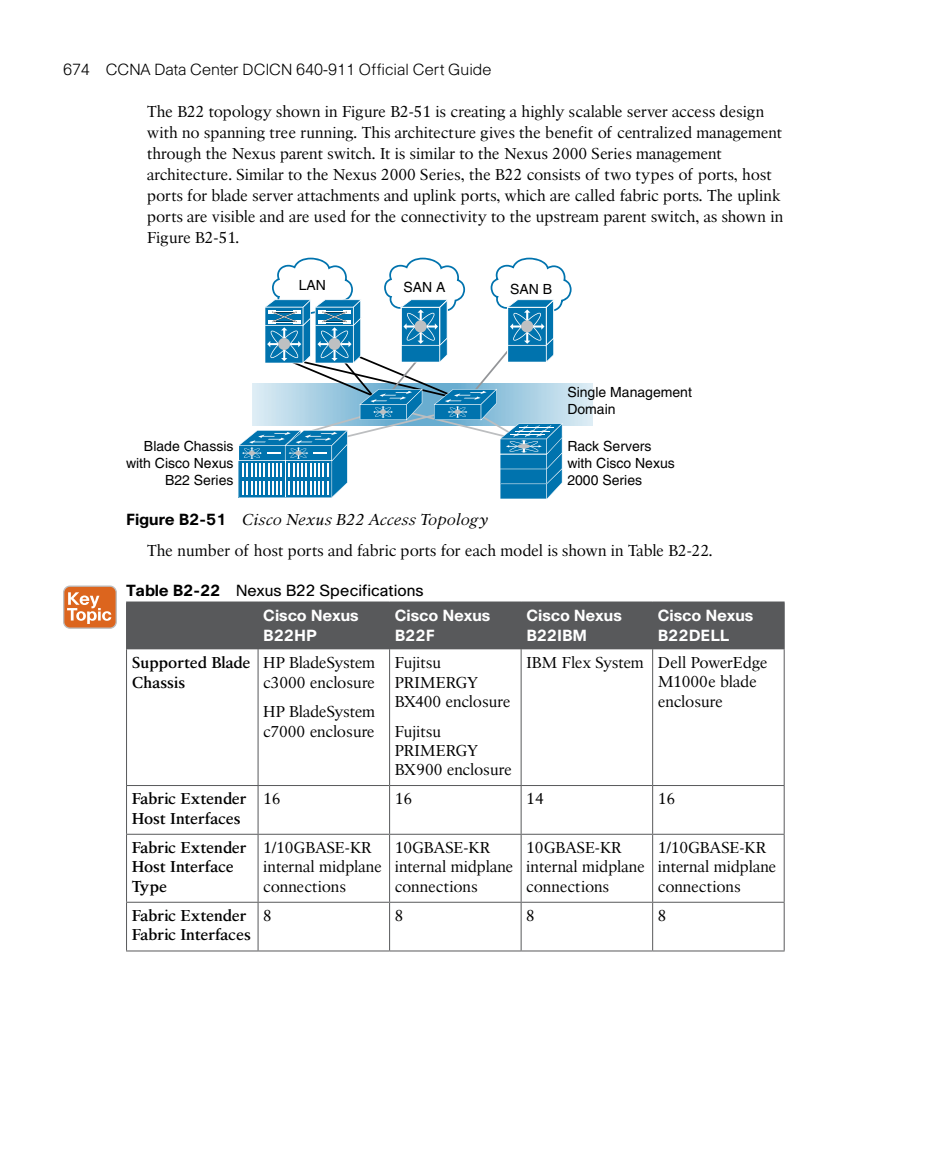
<style>
.page{position:relative;width:930px;height:1150px;background:#fff}
.page>*{position:absolute;margin:0;border:0;box-sizing:border-box;transform-origin:0 0}
.t1{font:15.75px/19.2px "Cisco Serif";color:#000}
.t2{font:700 15.75px/19.2px "Cisco Serif";color:#000}
.t3{font:700 15.75px/19.2px "Cisco";color:#fff}
.t4{font:300 15.75px "Cisco";color:#000}
.t5{font:15.75px/25px "Cisco";color:#000}
.t6{font:14px/16.8px "Helvetica";color:#000}
.s1{font-family:"Cisco";font-weight:700}
.s2{font-style:italic}
.s3{font-weight:700}
.s4{font-weight:700;color:#fff}
</style>
<div class="page">
<hr style="left:572px;top:383px;width:2px;height:43px;background:#cee4ef">
<hr style="left:574px;top:383px;width:1px;height:43px;background:#cfe5f0">
<hr style="left:575px;top:383px;width:1px;height:43px;background:#d1e6f0">
<hr style="left:576px;top:383px;width:2px;height:43px;background:#d2e6f0">
<hr style="left:578px;top:383px;width:2px;height:43px;background:#d3e7f2">
<hr style="left:580px;top:383px;width:2px;height:43px;background:#d4e8f2">
<hr style="left:582px;top:383px;width:1px;height:43px;background:#d6e9f3">
<hr style="left:583px;top:383px;width:1px;height:43px;background:#d7eaf3">
<hr style="left:584px;top:383px;width:2px;height:43px;background:#d8eaf4">
<hr style="left:586px;top:383px;width:1px;height:43px;background:#d9eaf4">
<hr style="left:587px;top:383px;width:1px;height:43px;background:#dbebf4">
<hr style="left:588px;top:383px;width:2px;height:43px;background:#dcecf5">
<hr style="left:590px;top:383px;width:1px;height:43px;background:#ddedf5">
<hr style="left:591px;top:383px;width:1px;height:43px;background:#deedf5">
<svg style="left:238px;top:258px;width:334px;height:241px"></svg>
<div style="left:127px;top:602px;width:656px;height:47px;background:#58595b"></div>
<hr style="left:257px;top:602px;width:1px;height:47px;background:#58595b">
<hr style="left:389px;top:602px;width:1px;height:47px;background:#58595b">
<hr style="left:126px;top:649px;width:1px;height:136px;background:#58595b">
<hr style="left:783px;top:649px;width:1px;height:136px;background:#58595b">
<hr style="left:126px;top:786px;width:1px;height:48px;background:#58595b">
<hr style="left:783px;top:786px;width:1px;height:48px;background:#58595b">
<hr style="left:126px;top:835px;width:1px;height:67px;background:#58595b">
<hr style="left:783px;top:835px;width:1px;height:67px;background:#58595b">
<hr style="left:126px;top:902px;width:1px;height:48px;background:#58595b">
<hr style="left:783px;top:902px;width:1px;height:48px;background:#58595b">
<hr style="left:126px;top:950px;width:132px;height:1px;background:#58595b">
<hr style="left:258px;top:950px;width:131px;height:1px;background:#58595b">
<hr style="left:389px;top:950px;width:132px;height:1px;background:#58595b">
<hr style="left:521px;top:950px;width:131px;height:1px;background:#58595b">
<hr style="left:652px;top:950px;width:132px;height:1px;background:#58595b">
<hr style="left:126px;top:601px;width:132px;height:1px;background:#58595b">
<hr style="left:126px;top:602px;width:1px;height:47px;background:#58595b">
<hr style="left:258px;top:601px;width:131px;height:1px;background:#58595b">
<hr style="left:389px;top:601px;width:132px;height:1px;background:#58595b">
<hr style="left:521px;top:601px;width:131px;height:1px;background:#58595b">
<hr style="left:520px;top:602px;width:1px;height:47px;background:#58595b">
<hr style="left:652px;top:601px;width:132px;height:1px;background:#58595b">
<hr style="left:783px;top:602px;width:1px;height:47px;background:#58595b">
<hr style="left:652px;top:602px;width:1px;height:47px;background:#58595b">
<hr style="left:257px;top:649px;width:1px;height:136px;background:#58595b">
<hr style="left:389px;top:649px;width:1px;height:136px;background:#58595b">
<hr style="left:520px;top:649px;width:1px;height:136px;background:#58595b">
<hr style="left:652px;top:649px;width:1px;height:136px;background:#58595b">
<hr style="left:126px;top:785px;width:132px;height:1px;background:#58595b">
<hr style="left:258px;top:785px;width:131px;height:1px;background:#58595b">
<hr style="left:257px;top:786px;width:1px;height:48px;background:#58595b">
<hr style="left:389px;top:785px;width:132px;height:1px;background:#58595b">
<hr style="left:389px;top:786px;width:1px;height:48px;background:#58595b">
<hr style="left:521px;top:785px;width:131px;height:1px;background:#58595b">
<hr style="left:520px;top:786px;width:1px;height:48px;background:#58595b">
<hr style="left:652px;top:785px;width:132px;height:1px;background:#58595b">
<hr style="left:652px;top:786px;width:1px;height:48px;background:#58595b">
<hr style="left:126px;top:834px;width:132px;height:1px;background:#58595b">
<hr style="left:258px;top:834px;width:131px;height:1px;background:#58595b">
<hr style="left:257px;top:835px;width:1px;height:67px;background:#58595b">
<hr style="left:389px;top:834px;width:132px;height:1px;background:#58595b">
<hr style="left:389px;top:835px;width:1px;height:67px;background:#58595b">
<hr style="left:521px;top:834px;width:131px;height:1px;background:#58595b">
<hr style="left:520px;top:835px;width:1px;height:67px;background:#58595b">
<hr style="left:652px;top:834px;width:132px;height:1px;background:#58595b">
<hr style="left:652px;top:835px;width:1px;height:67px;background:#58595b">
<hr style="left:126px;top:902px;width:132px;height:1px;background:#58595b">
<hr style="left:258px;top:902px;width:131px;height:1px;background:#58595b">
<hr style="left:257px;top:902px;width:1px;height:48px;background:#58595b">
<hr style="left:389px;top:902px;width:132px;height:1px;background:#58595b">
<hr style="left:389px;top:902px;width:1px;height:48px;background:#58595b">
<hr style="left:521px;top:902px;width:131px;height:1px;background:#58595b">
<hr style="left:520px;top:902px;width:1px;height:48px;background:#58595b">
<hr style="left:652px;top:902px;width:132px;height:1px;background:#58595b">
<hr style="left:652px;top:902px;width:1px;height:48px;background:#58595b">
<div style="left:64px;top:586px;width:52px;height:42px;background:#dc651e;border-radius:6px"></div>
<div style="left:63px;top:585px;width:54px;height:44px;border:1px solid #bcbec0;border-radius:6px"></div>
<svg style="left:67px;top:592px;width:44px;height:32px"></svg>
<p class="t4" style="left:63px;top:60px;width:430px">674 CCNA Data Center DCICN 640-911 Official Cert Guide</p>
<p class="t1" style="left:147px;top:101px;width:637px;line-height:21px">The B22 topology shown in Figure B2-51 is creating a highly scalable server access design with no spanning tree running. This architecture gives the benefit of centralized management through the Nexus parent switch. It is similar to the Nexus 2000 Series management architecture. Similar to the Nexus 2000 Series, the B22 consists of two types of ports, host ports for blade server attachments and uplink ports, which are called fabric ports. The uplink ports are visible and are used for the connectivity to the upstream parent switch, as shown in Figure B2-51.</p>
<p class="t6" style="left:299px;top:277px;width:29px">LAN</p>
<p class="t6" style="left:403px;top:279px;width:44px">SAN A</p>
<p class="t6" style="left:510px;top:280px;width:44px">SAN B</p>
<p class="t6" style="left:567px;top:384px;width:126px">Single Management<br>Domain</p>
<p class="t6" style="left:126px;top:438px;width:109px;text-align:right">Blade Chassis with Cisco Nexus<br>B22 Series</p>
<p class="t6" style="left:567px;top:438px;width:109px">Rack Servers with Cisco Nexus<br>2000 Series</p>
<p class="t1" style="left:147px;top:503px;width:566px;line-height:31.5px;text-indent:-21px"><span class="s1">Figure B2-51</span> <span class="s2">Cisco Nexus B22 Access Topology<br></span>The number of host ports and fabric ports for each model is shown in Table B2-22.</p>
<p class="t5" style="left:263px;top:578px;width:162px;text-indent:-137px"><span class="s3">Table B2-22</span> Nexus B22 Specifications<br><span class="s4">Cisco Nexus</span></p>
<p class="t3" style="left:263px;top:625px;width:55px">B22HP</p>
<p class="t3" style="left:395px;top:606px;width:97px">Cisco Nexus<br>B22F</p>
<p class="t3" style="left:526px;top:606px;width:97px">Cisco Nexus<br>B22IBM</p>
<p class="t3" style="left:657px;top:606px;width:97px">Cisco Nexus<br>B22DELL</p>
<p class="t2" style="left:132px;top:653px;width:120px">Supported Blade<br>Chassis</p>
<p class="t1" style="left:263px;top:653px;width:113px">HP BladeSystem c3000 enclosure</p>
<p class="t1" style="left:263px;top:702px;width:113px">HP BladeSystem c7000 enclosure</p>
<p class="t1" style="left:394px;top:653px;width:117px">Fujitsu<br>PRIMERGY<br>BX400 enclosure</p>
<p class="t1" style="left:394px;top:721px;width:119px">Fujitsu<br>PRIMERGY<br>BX900 enclosure</p>
<p class="t1" style="left:657px;top:653px;width:111px;text-indent:-131px">IBM Flex System Dell PowerEdge<br>M1000e blade enclosure</p>
<p class="t2" style="left:132px;top:789px;width:116px">Fabric Extender<br>Host Interfaces</p>
<p class="t1" style="left:263px;top:789px;width:19px">16</p>
<p class="t1" style="left:394px;top:789px;width:19px">16</p>
<p class="t1" style="left:526px;top:789px;width:19px">14</p>
<p class="t1" style="left:657px;top:789px;width:19px">16</p>
<p class="t2" style="left:132px;top:838px;width:116px">Fabric Extender<br>Host Interface<br>Type</p>
<p class="t1" style="left:263px;top:838px;width:120px">1/10GBASE-KR internal midplane connections</p>
<p class="t1" style="left:394px;top:838px;width:120px">10GBASE-KR internal midplane connections</p>
<p class="t1" style="left:526px;top:838px;width:120px">10GBASE-KR internal midplane connections</p>
<p class="t1" style="left:657px;top:838px;width:120px">1/10GBASE-KR internal midplane connections</p>
<p class="t2" style="left:132px;top:906px;width:121px">Fabric Extender<br>Fabric Interfaces</p>
<p class="t1" style="left:263px;top:906px;width:10px">8</p>
<p class="t1" style="left:394px;top:906px;width:10px">8</p>
<p class="t1" style="left:526px;top:906px;width:10px">8</p>
<p class="t1" style="left:657px;top:906px;width:10px">8</p>
</div>
